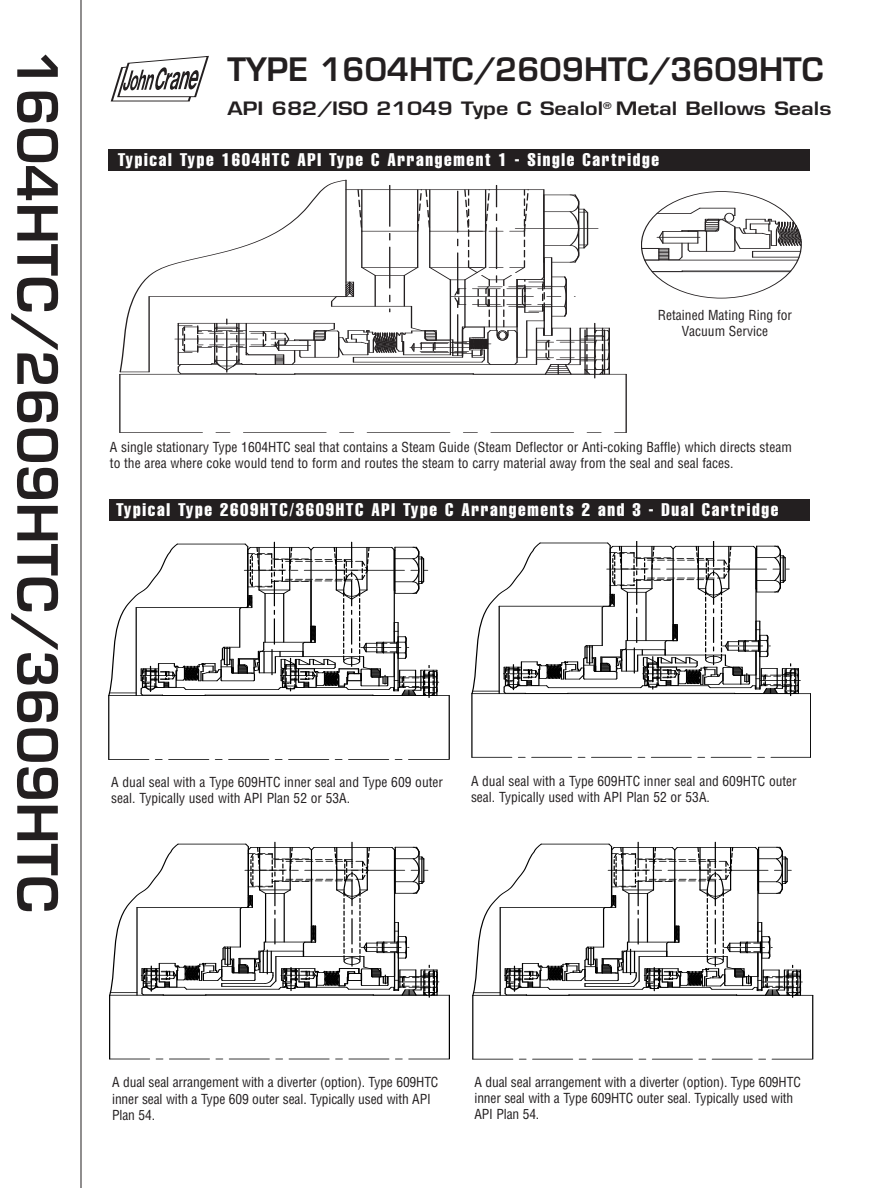
<style>
.page{position:relative;width:891px;height:1188px;background:#fff}
.page>*{position:absolute;margin:0;border:0;box-sizing:border-box;transform-origin:0 0}
.t1{font:600 54px "Eurostile";color:#231f20}
.t2{font:600 31.5px "Eurostile";color:#231f20}
.t3{font:extra-condensed 18px "Helvetica";letter-spacing:.095em;color:#fff}
.t4{font:600 18px "Eurostile";color:#231f20;scale:1.2 1}
.t5{font:condensed 13.5px/16.2px "Helvetica";color:#231f20}
</style>
<div class="page">
<svg style="left:111px;top:56px;width:98px;height:46px"></svg>
<hr style="left:81px;top:0;width:1px;height:1188px;background:#231f20">
<svg style="left:120px;top:432px;width:506px;height:1px"></svg>
<hr style="left:120px;top:374px;width:506px;height:1px;background:#231f20">
<hr style="left:626px;top:374px;width:1px;height:59px;background:#231f20">
<svg style="left:175px;top:185px;width:439px;height:193px"></svg>
<svg style="left:120px;top:372px;width:29px;height:1px"></svg>
<svg style="left:119px;top:180px;width:228px;height:192px"></svg>
<hr style="left:119px;top:374px;width:1px;height:59px;background:#231f20">
<div style="left:108px;top:149px;width:702px;height:22px;background:#231f20"></div>
<div style="left:109px;top:499px;width:701px;height:22px;background:#231f20"></div>
<svg style="left:109px;top:759px;width:340px;height:1px"></svg>
<hr style="left:109px;top:695px;width:340px;height:1px;background:#000">
<hr style="left:108px;top:696px;width:1px;height:63px;background:#000">
<hr style="left:449px;top:696px;width:1px;height:63px;background:#000">
<svg style="left:108px;top:542px;width:332px;height:156px"></svg>
<svg style="left:472px;top:757px;width:339px;height:1px"></svg>
<hr style="left:472px;top:693px;width:339px;height:1px;background:#000">
<hr style="left:472px;top:694px;width:1px;height:63px;background:#000">
<hr style="left:810px;top:694px;width:1px;height:63px;background:#000">
<svg style="left:472px;top:542px;width:330px;height:154px"></svg>
<svg style="left:110px;top:1059px;width:339px;height:1px"></svg>
<hr style="left:110px;top:995px;width:339px;height:1px;background:#000">
<hr style="left:109px;top:995px;width:1px;height:64px;background:#000">
<hr style="left:449px;top:995px;width:1px;height:64px;background:#000">
<svg style="left:109px;top:842px;width:332px;height:155px"></svg>
<svg style="left:473px;top:1059px;width:340px;height:1px"></svg>
<hr style="left:473px;top:995px;width:340px;height:1px;background:#000">
<hr style="left:473px;top:995px;width:1px;height:64px;background:#000">
<hr style="left:812px;top:995px;width:1px;height:64px;background:#000">
<svg style="left:472px;top:842px;width:332px;height:155px"></svg>
<hr style="left:682px;top:271px;width:109px;height:1px;background:#231f20">
<hr style="left:652px;top:271px;width:30px;height:1px;background:#231f20">
<svg style="left:642px;top:208px;width:160px;height:53px"></svg>
<h1 class="t1" style="left:58px;top:50px;width:864px;rotate:90deg">1604HTC/2609HTC/3609HTC</h1>
<h2 class="t2" style="left:227px;top:57px;width:598px">TYPE 1604HTC/2609HTC/3609HTC</h2>
<h3 class="t4" style="left:227px;top:102px;width:505px">API 682/ISO 21049 Type C Sealol<sup>®</sup> Metal Bellows Seals</h3>
<h3 class="t3" style="left:118px;top:153px;width:543px">Typical Type 1604HTC API Type C Arrangement 1 - Single Cartridge</h3>
<p class="t5" style="left:658px;top:307px;width:136px;text-align:center">Retained Mating Ring for<br>Vacuum Service</p>
<p class="t5" style="left:110px;top:439px;width:683px">A single stationary Type 1604HTC seal that contains a Steam Guide (Steam Deflector or Anti-coking Baffle) which directs steam to the area where coke would tend to form and routes the steam to carry material away from the seal and seal faces.</p>
<h3 class="t3" style="left:116px;top:503px;width:664px">Typical Type 2609HTC/3609HTC API Type C Arrangements 2 and 3 - Dual Cartridge</h3>
<p class="t5" style="left:111px;top:774px;width:333px">A dual seal with a Type 609HTC inner seal and Type 609 outer seal. Typically used with API Plan 52 or 53A.</p>
<p class="t5" style="left:471px;top:773px;width:327px">A dual seal with a Type 609HTC inner seal and 609HTC outer seal. Typically used with API Plan 52 or 53A.</p>
<p class="t5" style="left:112px;top:1075px;width:328px">A dual seal arrangement with a diverter (option). Type 609HTC inner seal with a Type 609 outer seal. Typically used with API<br>Plan 54.</p>
<p class="t5" style="left:475px;top:1074px;width:328px">A dual seal arrangement with a diverter (option). Type 609HTC inner seal with a Type 609HTC outer seal. Typically used with<br>API Plan 54.</p>
</div>
